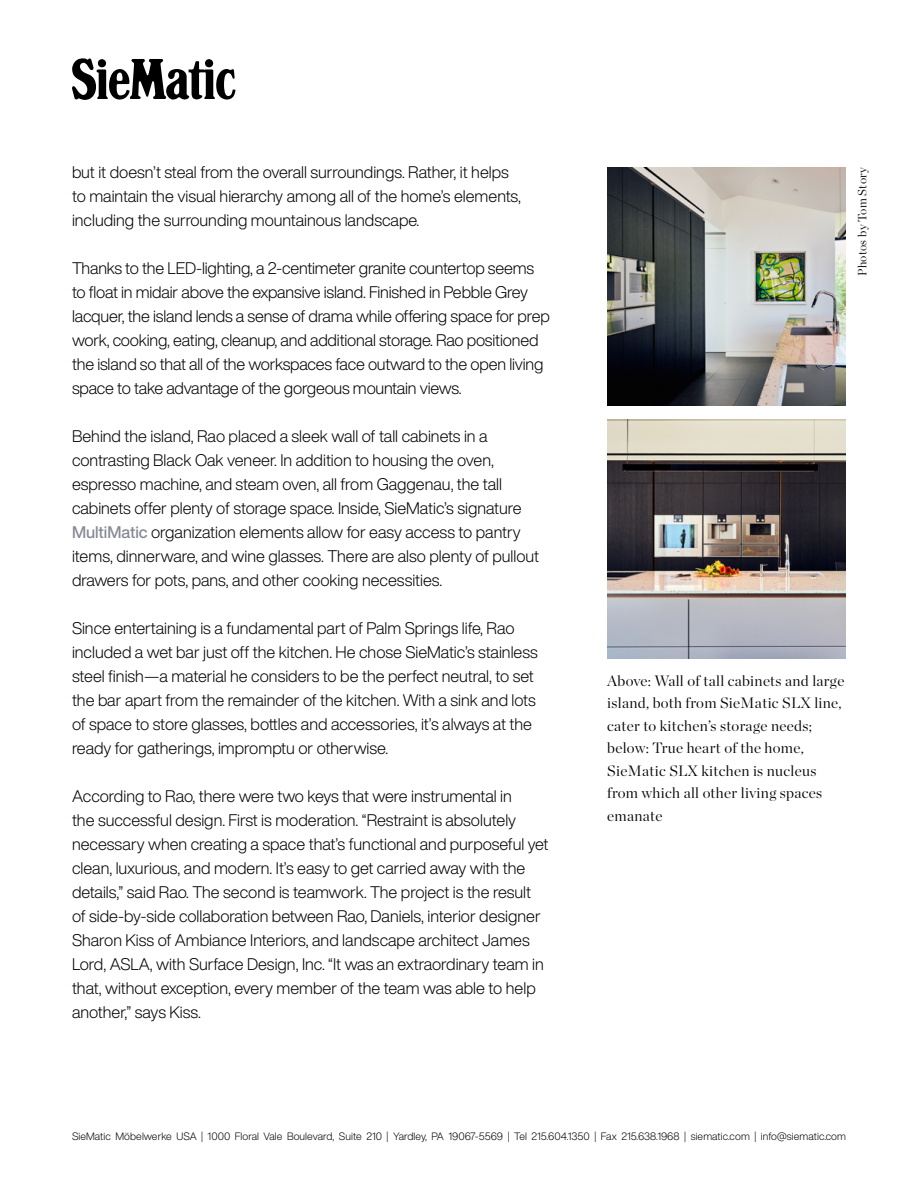
<style>
.page{position:relative;width:918px;height:1188px;background:#fff}
.page>*{position:absolute;margin:0;border:0;box-sizing:border-box;transform-origin:0 0}
.t1{font:300 16.5px/24px "Helvetica Now Display";color:#000}
.t2{font:300 15px/22.5px "Chronicle Display";letter-spacing:.02em;color:#000}
.t3{font:300 12px "Chronicle Display";letter-spacing:.02em;color:#000}
.t4{font:300 10.5px "Helvetica Now Display";letter-spacing:.01em;color:#000}
.s1{font-weight:500;color:#848795}
</style>
<div class="page">
<svg style="left:72px;top:58px;width:163px;height:42px"></svg>
<img style="left:607px;top:167px;width:239px;height:239px">
<img style="left:607px;top:420px;width:239px;height:238px">
<p class="t1" style="left:72px;top:160px;width:451px">but it doesn’t steal from the overall surroundings. Rather, it helps to maintain the visual hierarchy among all of the home’s elements, including the surrounding mountainous landscape.</p>
<p class="t1" style="left:72px;top:256px;width:479px">Thanks to the LED-lighting, a 2-centimeter granite countertop seems to float in midair above the expansive island. Finished in Pebble Grey lacquer, the island lends a sense of drama while offering space for prep work, cooking, eating, cleanup, and additional storage. Rao positioned the island so that all of the workspaces face outward to the open living space to take advantage of the gorgeous mountain views.</p>
<p class="t1" style="left:72px;top:424px;width:469px">Behind the island, Rao placed a sleek wall of tall cabinets in a contrasting Black Oak veneer. In addition to housing the oven, espresso machine, and steam oven, all from Gaggenau, the tall cabinets offer plenty of storage space. Inside, SieMatic’s signature <span class="s1">MultiMatic</span> organization elements allow for easy access to pantry items, dinnerware, and wine glasses. There are also plenty of pullout drawers for pots, pans, and other cooking necessities.</p>
<p class="t1" style="left:72px;top:616px;width:467px">Since entertaining is a fundamental part of Palm Springs life, Rao included a wet bar just off the kitchen. He chose SieMatic’s stainless steel finish—a material he considers to be the perfect neutral, to set the bar apart from the remainder of the kitchen. With a sink and lots of space to store glasses, bottles and accessories, it’s always at the ready for gatherings, impromptu or otherwise.</p>
<p class="t1" style="left:72px;top:784px;width:478px">According to Rao, there were two keys that were instrumental in<br>the successful design. First is moderation. “Restraint is absolutely necessary when creating a space that’s functional and purposeful yet clean, luxurious, and modern. It’s easy to get carried away with the details,” said Rao. The second is teamwork. The project is the result of side-by-side collaboration between Rao, Daniels, interior designer Sharon Kiss of Ambiance Interiors, and landscape architect James Lord, ASLA, with Surface Design, Inc. “It was an extraordinary team in that, without exception, every member of the team was able to help another,” says Kiss.</p>
<p class="t3" style="left:853px;top:276px;width:111px;rotate:-90deg">Photos by Tom Story</p>
<p class="t2" style="left:607px;top:668px;width:239px">Above: Wall of tall cabinets and large island, both from SieMatic SLX line, cater to kitchen’s storage needs; below: True heart of the home,<br>SieMatic SLX kitchen is nucleus from which all other living spaces emanate</p>
<p class="t4" style="left:72px;top:1129px;width:776px">SieMatic Möbelwerke USA | 1000 Floral Vale Boulevard, Suite 210 | Yardley, PA 19067-5569 | Tel 215.604.1350 | Fax 215.638.1968 | siematic.com | info@siematic.com</p>
</div>
